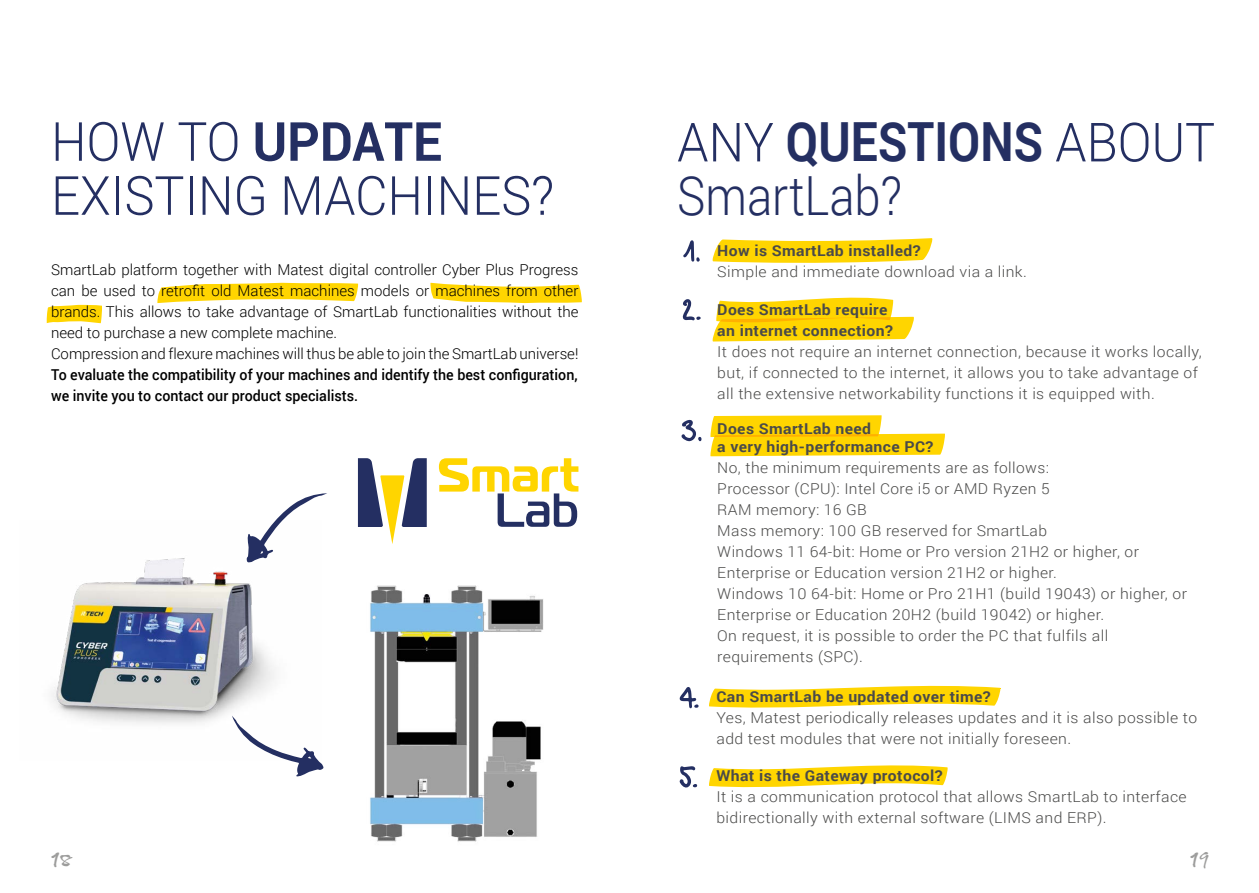
<style>
.page{position:relative;width:1259px;height:893px;background:#fff}
.page>*{position:absolute;margin:0;border:0;box-sizing:border-box;transform-origin:0 0}
.t1{font:300 54px/54px "Roboto";color:#242f62;scale:.93 1}
.t2{font:24px "Gizmo";color:#9d9d9c}
.t3{font:300 15px/21px "Roboto";letter-spacing:.025em;color:#4a4a49;scale:1.05 1}
.t4{font:300 15px/21px "Roboto";letter-spacing:.025em;color:#4a4a49;scale:1.04 1}
.t5{font:300 15px/21px "Roboto";color:#000}
.t6{font:700 15px/21px "Roboto";letter-spacing:.025em;color:#4a4a49;scale:1.05 1}
.t7{font:500 15px/21px "Roboto";color:#000;scale:.95 1}
.s1{font-weight:700}
</style>
<div class="page">
<img style="left:51px;top:558px;width:224px;height:166px">
<svg style="left:232px;top:716px;width:92px;height:61px"></svg>
<svg style="left:246px;top:493px;width:81px;height:69px"></svg>
<img style="left:370px;top:585px;width:174px;height:257px">
<svg style="left:46px;top:305px;width:56px;height:18px"></svg>
<svg style="left:430px;top:283px;width:152px;height:20px"></svg>
<svg style="left:157px;top:283px;width:202px;height:20px"></svg>
<svg style="left:710px;top:415px;width:235px;height:41px;background:#ffda29"></svg>
<img style="left:710px;top:436px;width:140px;height:1px">
<svg style="left:712px;top:238px;width:221px;height:25px;background:#ffdc2b"></svg>
<img style="left:713px;top:251px;width:60px;height:12px">
<svg style="left:712px;top:297px;width:202px;height:45px;background:#ffda2b"></svg>
<svg style="left:709px;top:685px;width:292px;height:23px"></svg>
<img style="left:709px;top:704px;width:285px;height:2px">
<svg style="left:709px;top:765px;width:239px;height:23px"></svg>
<img style="left:709px;top:783px;width:233px;height:2px">
<svg style="left:683px;top:240px;width:17px;height:22px"></svg>
<svg style="left:682px;top:299px;width:18px;height:22px"></svg>
<svg style="left:681px;top:420px;width:20px;height:21px"></svg>
<svg style="left:679px;top:687px;width:19px;height:21px"></svg>
<svg style="left:679px;top:766px;width:18px;height:22px"></svg>
<svg style="left:439px;top:458px;width:139px;height:69px"></svg>
<svg style="left:358px;top:458px;width:69px;height:86px"></svg>
<h1 class="t1" style="left:51px;top:113px;width:542px">HOW TO <span class="s1">UPDATE<br></span>EXISTING MACHINES?</h1>
<h1 class="t1" style="left:677px;top:113px;width:580px">ANY <span class="s1">QUESTIONS</span> ABOUT<br>SmartLab?</h1>
<p class="t5" style="left:51px;top:259px;width:529px">SmartLab platform together with Matest digital controller Cyber Plus Progress can be used to retrofit old Matest machines models or machines from other brands. This allows to take advantage of SmartLab functionalities without the need to purchase a new complete machine.<br>Compression and flexure machines will thus be able to join the SmartLab universe!</p>
<p class="t7" style="left:51px;top:364px;width:556px">To evaluate the compatibility of your machines and identify the best configuration, we invite you to contact our product specialists.</p>
<p class="t6" style="left:717px;top:240px;width:195px">How is SmartLab installed?</p>
<p class="t3" style="left:717px;top:261px;width:296px">Simple and immediate download via a link.</p>
<p class="t6" style="left:717px;top:298px;width:169px">Does SmartLab require an internet connection?</p>
<p class="t3" style="left:717px;top:341px;width:463px">It does not require an internet connection, because it works locally, but, if connected to the internet, it allows you to take advantage of all the extensive networkability functions it is equipped with.</p>
<p class="t6" style="left:717px;top:419px;width:207px;line-height:18px">Does SmartLab need<br>a very high-performance PC?</p>
<p class="t4" style="left:717px;top:456px;width:453px">No, the minimum requirements are as follows:<br>Processor (CPU): Intel Core i5 or AMD Ryzen 5<br>RAM memory: 16 GB<br>Mass memory: 100 GB reserved for SmartLab<br>Windows 11 64-bit: Home or Pro version 21H2 or higher, or Enterprise or Education version 21H2 or higher.<br>Windows 10 64-bit: Home or Pro 21H1 (build 19043) or higher, or Enterprise or Education 20H2 (build 19042) or higher.<br>On request, it is possible to order the PC that fulfils all requirements (SPC).</p>
<p class="t6" style="left:716px;top:685px;width:263px">Can SmartLab be updated over time?</p>
<p class="t3" style="left:716px;top:706px;width:459px">Yes, Matest periodically releases updates and it is also possible to add test modules that were not initially foreseen.</p>
<p class="t6" style="left:716px;top:765px;width:217px">What is the Gateway protocol?</p>
<p class="t3" style="left:716px;top:786px;width:449px">It is a communication protocol that allows SmartLab to interface bidirectionally with external software (LIMS and ERP).</p>
<h2 class="t2" style="left:51px;top:842px;width:23px">18</h2>
<h2 class="t2" style="left:1190px;top:842px;width:21px">19</h2>
</div>
